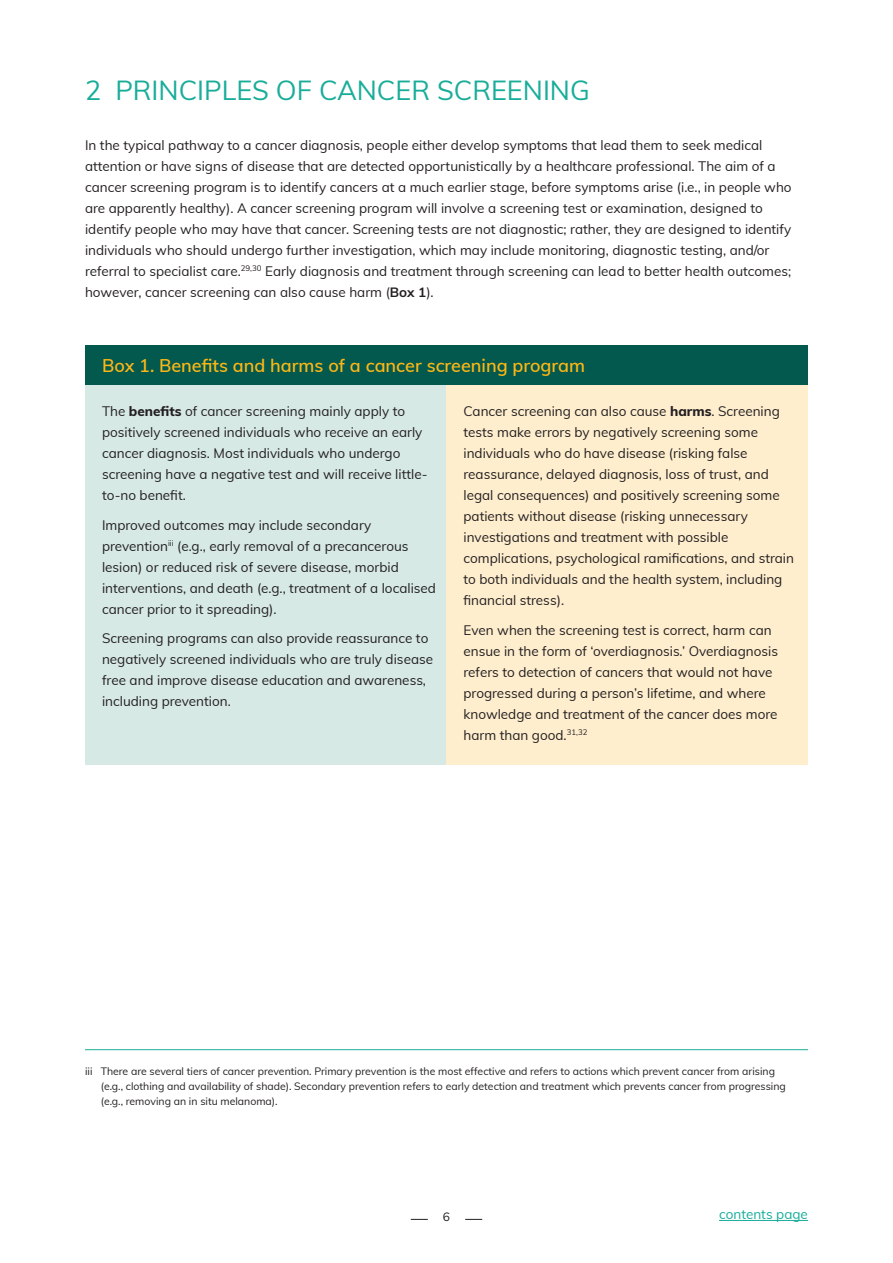
<style>
.page{position:relative;width:893px;height:1263px;background:#fff}
.page>*{position:absolute;margin:0;border:0;box-sizing:border-box;transform-origin:0 0}
.t1{font:27px "Muli";color:#19ad99}
.t2{font:600 18px "Muli";color:#fcb716}
.t3{font:13.5px/21px "Muli";color:#231f20}
.t4{font:13.5px "Muli";color:#16ac99}
.t5{font:12px "Mulish";color:#231f20}
.t6{font:10.5px/15px "Muli";color:#231f20}
.s1{font-weight:700}
.s2{font-weight:800}
</style>
<div class="page">
<svg style="left:465px;top:1219px;width:17px;height:1px"></svg>
<svg style="left:411px;top:1219px;width:17px;height:1px"></svg>
<hr style="left:85px;top:1049px;width:723px;height:1px;background:#19ad99">
<div style="left:85px;top:345px;width:723px;height:40px;background:#03594e"></div>
<div style="left:85px;top:385px;width:361px;height:380px;background:#d6e9e5"></div>
<div style="left:446px;top:385px;width:362px;height:380px;background:#feeece"></div>
<hr style="left:719px;top:1220px;width:89px;height:1px;background:#16ac99">
<h1 class="t1" style="left:85px;top:71px;width:506px">2 PRINCIPLES OF CANCER SCREENING</h1>
<p class="t3" style="left:85px;top:134px;width:708px">In the typical pathway to a cancer diagnosis, people either develop symptoms that lead them to seek medical attention or have signs of disease that are detected opportunistically by a healthcare professional. The aim of a cancer screening program is to identify cancers at a much earlier stage, before symptoms arise (i.e., in people who are apparently healthy). A cancer screening program will involve a screening test or examination, designed to identify people who may have that cancer. Screening tests are not diagnostic; rather, they are designed to identify individuals who should undergo further investigation, which may include monitoring, diagnostic testing, and/or referral to specialist care.<sup>29,30</sup> Early diagnosis and treatment through screening can lead to better health outcomes; however, cancer screening can also cause harm (<span class="s1">Box 1</span>).</p>
<h2 class="t2" style="left:102px;top:352px;width:485px">Box 1. Benefits and harms of a cancer screening program</h2>
<p class="t3" style="left:102px;top:400px;width:327px">The <span class="s2">benefits</span> of cancer screening mainly apply to positively screened individuals who receive an early cancer diagnosis. Most individuals who undergo screening have a negative test and will receive little&shy;to-no benefit.</p>
<p class="t3" style="left:102px;top:514px;width:335px">Improved outcomes may include secondary prevention<sup>iii</sup> (e.g., early removal of a precancerous lesion) or reduced risk of severe disease, morbid interventions, and death (e.g., treatment of a localised cancer prior to it spreading).</p>
<p class="t3" style="left:102px;top:627px;width:333px">Screening programs can also provide reassurance to negatively screened individuals who are truly disease free and improve disease education and awareness, including prevention.</p>
<p class="t3" style="left:463px;top:400px;width:332px">Cancer screening can also cause <span class="s2">harms</span>. Screening tests make errors by negatively screening some individuals who do have disease (risking false reassurance, delayed diagnosis, loss of trust, and legal consequences) and positively screening some patients without disease (risking unnecessary investigations and treatment with possible complications, psychological ramifications, and strain to both individuals and the health system, including financial stress).</p>
<p class="t3" style="left:463px;top:619px;width:316px">Even when the screening test is correct, harm can ensue in the form of ‘overdiagnosis.’ Overdiagnosis refers to detection of cancers that would not have progressed during a person’s lifetime, and where knowledge and treatment of the cancer does more harm than good.<sup>31,32</sup></p>
<p class="t6" style="left:101px;top:1063px;width:687px;text-indent:-16px">iii There are several tiers of cancer prevention. Primary prevention is the most effective and refers to actions which prevent cancer from arising (e.g., clothing and availability of shade). Secondary prevention refers to early detection and treatment which prevents cancer from progressing (e.g., removing an in situ melanoma).</p>
<p class="t5" style="left:443px;top:1208px;width:9px">6</p>
<p class="t4" style="left:719px;top:1205px;width:90px">contents page</p>
</div>
